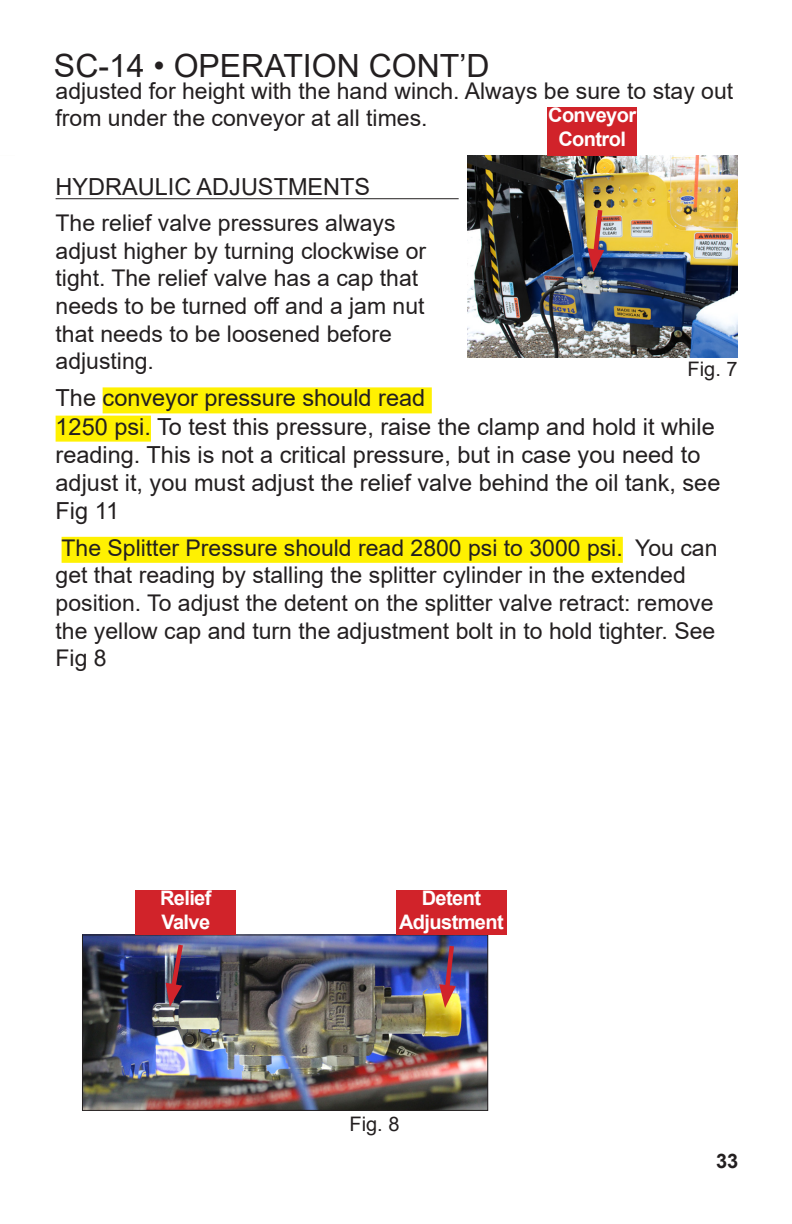
<style>
.page{position:relative;width:792px;height:1224px;background:#fff}
.page>*{position:absolute;margin:0;border:0;box-sizing:border-box;transform-origin:0 0}
.t1{font:32px "Arial";color:#231f20}
.subhead_underline{font:23.6px/28.2px "Arial";color:#231f20}
.t2{font:23px/27.6px "Arial";color:#231f20}
.t3{font:700 20px/24px "Arial";letter-spacing:-.03em;color:#fff;text-align:center}
.t4{font:20px "Arial";color:#231f20}
.t5{font:700 20px "Arial";color:#231f20}
</style>
<div class="page">
<hr style="left:56px;top:198px;width:403px;height:1px;background:#231f20">
<div style="left:103px;top:387px;width:329px;height:26px;background:#fff101"></div>
<div style="left:56px;top:416px;width:95px;height:26px;background:#fff101"></div>
<div style="left:62px;top:537px;width:561px;height:26px;background:#fff101"></div>
<img style="left:468px;top:156px;width:270px;height:201px">
<img style="left:84px;top:937px;width:402px;height:172px">
<div style="left:82px;top:935px;width:406px;height:176px;border:1px solid #231f20"></div>
<svg style="left:166px;top:940px;width:20px;height:67px"></svg>
<div style="left:548px;top:108px;width:89px;height:48px;background:#d1232a"></div>
<svg style="left:588px;top:205px;width:17px;height:67px"></svg>
<svg style="left:439px;top:941px;width:18px;height:67px"></svg>
<div style="left:135px;top:890px;width:101px;height:45px;background:#d1232a"></div>
<div style="left:396px;top:890px;width:111px;height:45px;background:#d1232a"></div>
<p class="t1" style="left:54px;top:44px;width:437px">SC-14 • OPERATION CONT’D</p>
<p class="t2" style="left:56px;top:77px;width:679px">adjusted for height with the hand winch. Always be sure to stay out from under the conveyor at all times.</p>
<p class="t3" style="left:548px;top:104px;width:90px">Conveyor<br>Control</p>
<p class="subhead_underline" style="left:56px;top:172px;width:316px">HYDRAULIC ADJUSTMENTS</p>
<p class="t2" style="left:56px;top:209px;width:372px">The relief valve pressures always adjust higher by turning clockwise or tight. The relief valve has a cap that needs to be turned off and a jam nut that needs to be loosened before adjusting.</p>
<p class="subhead_underline" style="left:56px;top:384px;width:666px">The conveyor pressure should read<br>1250 psi. To test this pressure, raise the clamp and hold it while reading. This is not a critical pressure, but in case you need to adjust it, you must adjust the relief valve behind the oil tank, see Fig 11</p>
<p class="t2" style="left:56px;top:534px;width:663px">The Splitter Pressure should read 2800 psi to 3000 psi. You can get that reading by stalling the splitter cylinder in the extended position. To adjust the detent on the splitter valve retract: remove the yellow cap and turn the adjustment bolt in to hold tighter. See Fig 8</p>
<p class="t4" style="left:688px;top:355px;width:52px">Fig. 7</p>
<p class="t3" style="left:160px;top:886px;width:53px">Relief</p>
<p class="t3" style="left:161px;top:910px;width:50px">Valve</p>
<p class="t3" style="left:422px;top:886px;width:61px">Detent</p>
<p class="t3" style="left:399px;top:910px;width:106px">Adjustment</p>
<p class="t4" style="left:350px;top:1110px;width:52px">Fig. 8</p>
<p class="t5" style="left:716px;top:1146px;width:24px">33</p>
</div>
